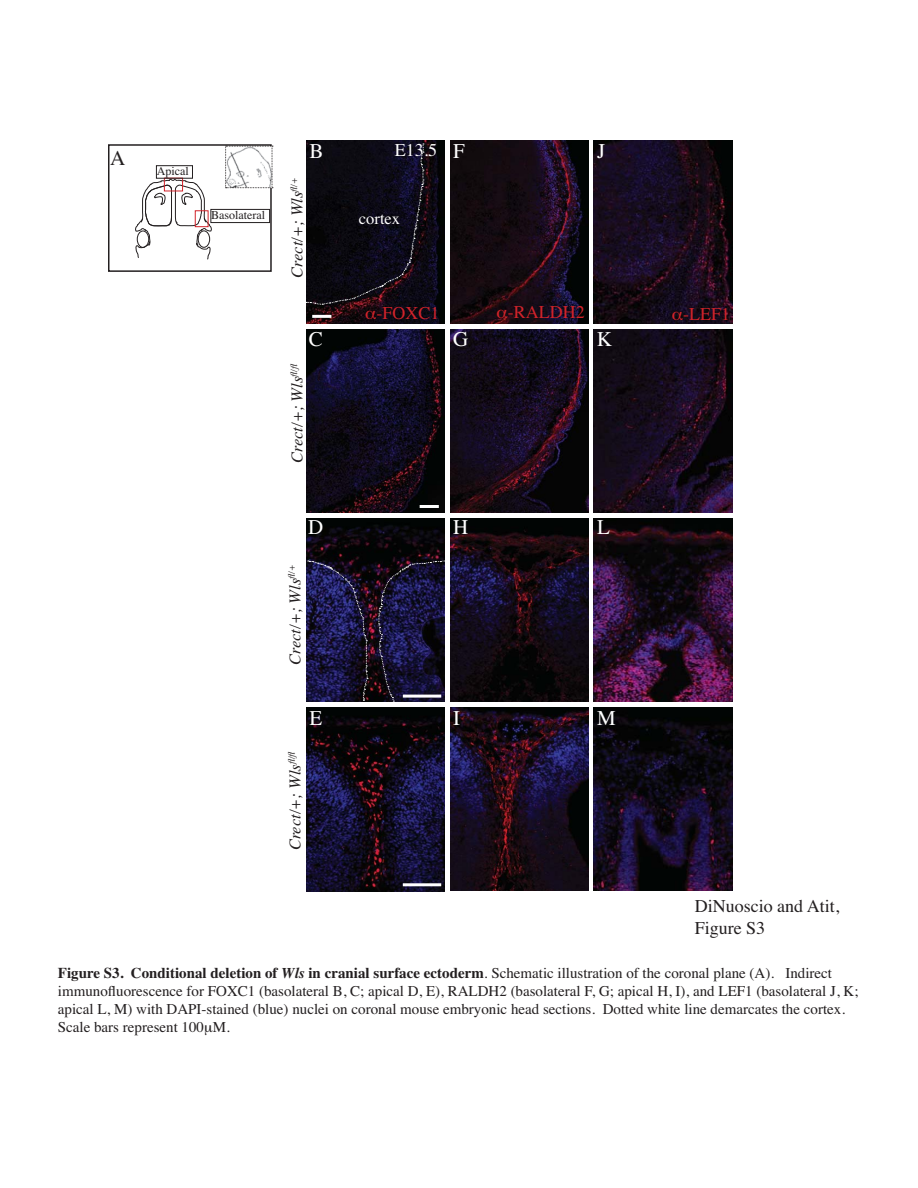
<style>
.page{position:relative;width:918px;height:1188px;background:#fff}
.page>*{position:absolute;margin:0;border:0;box-sizing:border-box;transform-origin:0 0}
.t1{font:21px "Times";color:#fff}
.t2{font:21px "Times";color:#231f20}
.t3{font:18px/21.6px "Times";color:#231f20}
.t4{font:18px "Times";color:#d2232a}
.t5{font:18px "Times";color:#fff}
.t6{font:italic 16.5px "Times";letter-spacing:-.01em;color:#231f20}
.t7{font:16.5px "Times";color:#fff}
.t8{font:15px/18px "Times";color:#231f20}
.t9{font:12px "Times";color:#231f20}
.s1{font-weight:700}
.s2{font-weight:700;font-style:italic}
</style>
<div class="page">
<img style="left:594px;top:518px;width:138px;height:184px">
<img style="left:594px;top:707px;width:138px;height:184px">
<img style="left:594px;top:329px;width:138px;height:184px">
<img style="left:594px;top:140px;width:138px;height:184px">
<img style="left:307px;top:140px;width:138px;height:184px">
<img style="left:307px;top:329px;width:138px;height:184px">
<img style="left:307px;top:518px;width:138px;height:184px">
<img style="left:307px;top:707px;width:138px;height:184px">
<img style="left:450px;top:518px;width:138px;height:184px">
<img style="left:450px;top:140px;width:138px;height:184px">
<img style="left:450px;top:707px;width:138px;height:184px">
<img style="left:450px;top:329px;width:138px;height:184px">
<hr style="left:312px;top:315px;width:19px;height:3px;background:#fff">
<hr style="left:420px;top:505px;width:19px;height:3px;background:#fff">
<hr style="left:403px;top:883px;width:38px;height:3px;background:#fff">
<div style="left:108px;top:144px;width:164px;height:128px;border:2px solid #231f20"></div>
<svg style="left:134px;top:178px;width:79px;height:94px"></svg>
<div style="left:195px;top:210px;width:13px;height:17px;border:1px solid #d2232a"></div>
<div style="left:164px;top:178px;width:19px;height:13px;border:1px solid #d2232a"></div>
<div style="left:156px;top:165px;width:37px;height:14px;border:1px solid #231f20"></div>
<div style="left:210px;top:209px;width:60px;height:14px;border:1px solid #231f20"></div>
<svg style="left:225px;top:146px;width:48px;height:42px"></svg>
<svg style="left:306px;top:144px;width:118px;height:161px;background:#0f0c16"></svg>
<svg style="left:308px;top:560px;width:60px;height:141px;background:#1d1943"></svg>
<svg style="left:378px;top:560px;width:67px;height:142px;background:#1a1637"></svg>
<svg style="left:366px;top:311px;width:10px;height:8px"></svg>
<svg style="left:497px;top:310px;width:10px;height:8px"></svg>
<svg style="left:673px;top:311px;width:10px;height:9px"></svg>
<p class="t2" style="left:110px;top:151px;width:17px">A</p>
<p class="t9" style="left:157px;top:167px;width:33px">Apical</p>
<p class="t9" style="left:211px;top:210px;width:55px">Basolateral</p>
<p class="t1" style="left:310px;top:144px;width:16px">B</p>
<p class="t5" style="left:395px;top:144px;width:44px">E13.5</p>
<p class="t6" style="left:291px;top:278px;width:102px;rotate:-90deg">Crect/+; Wls<sup>fl/+</sup></p>
<p class="t1" style="left:309px;top:332px;width:16px">C</p>
<p class="t6" style="left:291px;top:463px;width:102px;rotate:-90deg">Crect/+; Wls<sup>fl/fl</sup></p>
<p class="t7" style="left:359px;top:213px;width:43px">cortex</p>
<p class="t4" style="left:377px;top:307px;width:64px">-FOXC1</p>
<p class="t1" style="left:453px;top:144px;width:13px">F</p>
<p class="t1" style="left:453px;top:332px;width:17px">G</p>
<p class="t1" style="left:308px;top:519px;width:17px">D</p>
<p class="t6" style="left:289px;top:665px;width:102px;rotate:-90deg">Crect/+; Wls<sup>fl/+</sup></p>
<p class="t1" style="left:453px;top:519px;width:17px">H</p>
<p class="t1" style="left:310px;top:710px;width:14px">E</p>
<p class="t1" style="left:453px;top:710px;width:8px">I</p>
<p class="t6" style="left:289px;top:850px;width:102px;rotate:-90deg">Crect/+; Wls<sup>fl/fl</sup></p>
<p class="t1" style="left:597px;top:144px;width:10px">J</p>
<p class="t4" style="left:508px;top:306px;width:78px">-RALDH2</p>
<p class="t1" style="left:597px;top:332px;width:17px">K</p>
<p class="t1" style="left:597px;top:519px;width:14px">L</p>
<p class="t1" style="left:597px;top:710px;width:20px">M</p>
<p class="t4" style="left:683px;top:307px;width:48px">-LEF1</p>
<p class="t3" style="left:695px;top:897px;width:146px">DiNuoscio and Atit,<br>Figure S3</p>
<p class="t8" style="left:58px;top:965px;width:802px"><span class="s1">Figure S3. Conditional deletion of</span> <span class="s2">Wls</span> <span class="s1">in cranial surface ectoderm</span>. Schematic illustration of the coronal plane (A). Indirect immunofluorescence for FOXC1 (basolateral B, C; apical D, E), RALDH2 (basolateral F, G; apical H, I), and LEF1 (basolateral J, K; apical L, M) with DAPI-stained (blue) nuclei on coronal mouse embryonic head sections. Dotted white line demarcates the cortex.<br>Scale bars represent 100 M.</p>
</div>
